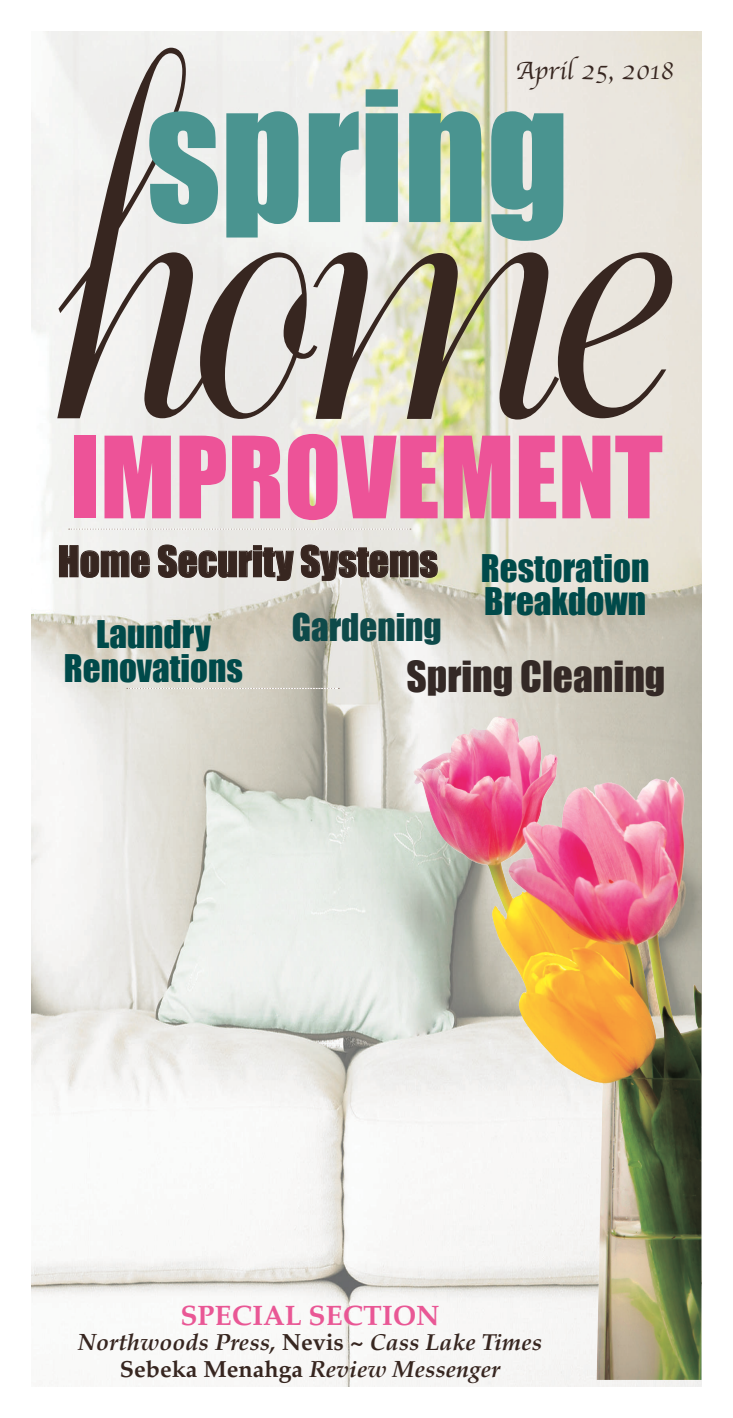
<style>
.page{position:relative;width:733px;height:1418px;background:#fff}
.page>*{position:absolute;margin:0;border:0;box-sizing:border-box;transform-origin:0 0}
.t1{font:104.56px "Impact";color:#ed5398}
.t2{font:39.38px "Impact";color:#372620}
.t3{font:39.38px "Impact";color:#342926}
.t4{font:35px/33.2px "Impact";color:#004a4a}
.t5{font:35px "Impact";color:#0e4a4a}
.t6{font:700 28.09px "Palatino";color:#e95795}
.t7{font:26.25px "Apple Chancery";color:#372620}
.t8{font:italic 700 23.28px "Palatino";color:#372620}
.s1{font-style:normal}
</style>
<div class="page">
<img style="left:32px;top:32px;width:669px;height:1354px">
<img style="left:413px;top:717px;width:288px;height:662px">
<svg style="left:59px;top:545px;width:91px;height:32px"></svg>
<svg style="left:158px;top:544px;width:136px;height:37px;background:#cac6c2"></svg>
<svg style="left:301px;top:544px;width:136px;height:37px;background:#c4c0b9"></svg>
<svg style="left:69px;top:528px;width:342px;height:1px"></svg>
<svg style="left:127px;top:688px;width:212px;height:1px"></svg>
<svg style="left:57px;top:48px;width:148px;height:370px;fill:#eeeeec"></svg>
<svg style="left:200px;top:252px;width:472px;height:167px;background:#b0a99d"></svg>
<svg style="left:149px;top:111px;width:69px;height:113px;background:#76aba8"></svg>
<svg style="left:226px;top:111px;width:72px;height:126px;background:#69a5a2"></svg>
<svg style="left:309px;top:111px;width:49px;height:111px"></svg>
<svg style="left:365px;top:89px;width:33px;height:133px;background:#569a95"></svg>
<svg style="left:409px;top:111px;width:72px;height:111px;background:#60a096"></svg>
<svg style="left:491px;top:111px;width:72px;height:130px;background:#66a29e"></svg>
<p class="t7" style="left:516px;top:49px;width:160px">April 25, 2018</p>
<p class="t1" style="left:70px;top:396px;width:594px">IMPROVEMENT</p>
<p class="t2" style="left:58px;top:531px;width:381px">Home Security Systems</p>
<p class="t4" style="left:480px;top:550px;width:170px">Restoration<br>Breakdown</p>
<p class="t4" style="left:96px;top:617px;width:116px">Laundry</p>
<p class="t5" style="left:292px;top:600px;width:151px">Gardening</p>
<p class="t4" style="left:64px;top:650px;width:180px">Renovations</p>
<p class="t3" style="left:406px;top:646px;width:260px">Spring Cleaning</p>
<p class="t6" style="left:180px;top:1291px;width:260px">SPECIAL SECTION</p>
<p class="t8" style="left:78px;top:1323px;width:465px">Northwoods Press, <span class="s1">Nevis</span> ~ Cass Lake Times</p>
<p class="t8" style="left:120px;top:1349px;width:381px"><span class="s1">Sebeka Menahga</span> Review Messenger</p>
</div>
